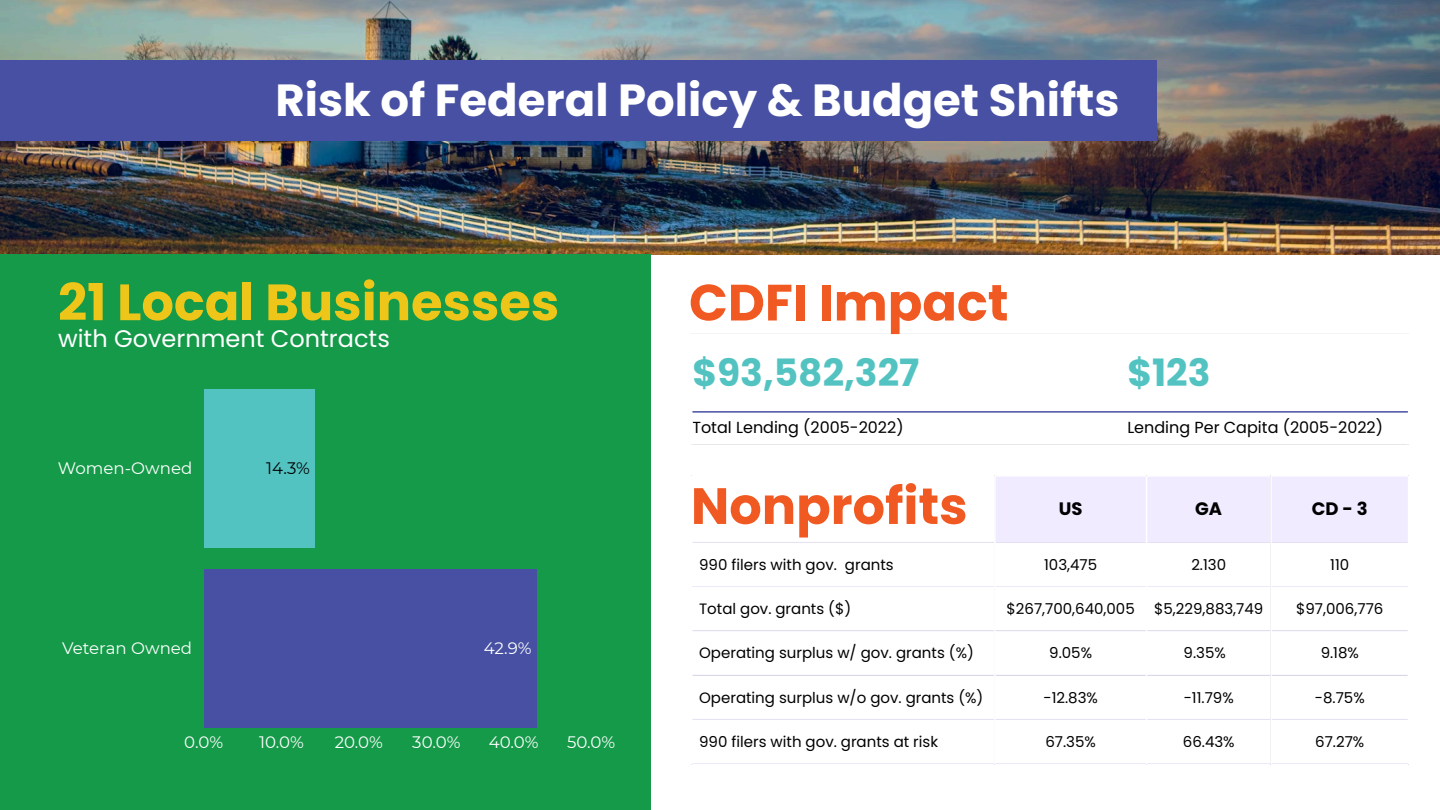
<style>
.page{position:relative;width:1440px;height:810px;background:#fff}
.page>*{position:absolute;margin:0;border:0;box-sizing:border-box;transform-origin:0 0}
.t1{font:700 51px "Poppins";color:#f15922}
.t2{font:700 51px "Poppins";color:#eec61a}
.t3{font:700 45px "Poppins";color:#fff}
.t4{font:700 37.6px "Poppins";color:#53c3c2}
.t5{font:24px "Poppins";color:#fff}
.t6{font:700 18px "Poppins";color:#000}
.t7{font:16.6px "Montserrat";color:#fff}
.t8{font:16.6px "Montserrat";color:#000}
.t9{font:16px "Poppins";color:#000}
.t10{font:15px "Poppins";color:#000}
</style>
<div class="page">
<img style="left:0;top:0;width:1440px;height:254px">
<div style="left:0;top:254px;width:650px;height:556px;background:#149a49"></div>
<div style="left:204px;top:389px;width:111px;height:158px;background:#53c3c2"></div>
<div style="left:204px;top:569px;width:332px;height:158px;background:#4750a2"></div>
<hr style="left:692px;top:411px;width:716px;height:2px;background:#4750a2">
<div style="left:996px;top:477px;width:412px;height:65px;background:#f1ebff"></div>
<hr style="left:692px;top:542px;width:716px;height:1px;background:#f1ebff">
<hr style="left:692px;top:586px;width:716px;height:1px;background:#f1ebff">
<hr style="left:692px;top:630px;width:716px;height:1px;background:#f1ebff">
<hr style="left:692px;top:675px;width:716px;height:1px;background:#f1ebff">
<hr style="left:692px;top:719px;width:716px;height:1px;background:#f1ebff">
<hr style="left:692px;top:763px;width:716px;height:1px;background:#f1ebff">
<hr style="left:994px;top:476px;width:2px;height:288px;background:#fff">
<hr style="left:1146px;top:476px;width:1px;height:288px;background:#fff">
<hr style="left:1270px;top:476px;width:2px;height:288px;background:#fff">
<div style="left:0;top:60px;width:1157px;height:81px;background:#4750a2"></div>
<p class="t3" style="left:276px;top:69px;width:846px">Risk of Federal Policy &amp; Budget Shifts</p>
<p class="t2" style="left:58px;top:267px;width:503px">21 Local Businesses</p>
<p class="t5" style="left:58px;top:322px;width:333px">with Government Contracts</p>
<p class="t7" style="left:58px;top:458px;width:136px">Women-Owned</p>
<p class="t7" style="left:62px;top:638px;width:132px">Veteran Owned</p>
<p class="t8" style="left:266px;top:458px;width:45px">14.3%</p>
<p class="t7" style="left:484px;top:638px;width:49px">42.9%</p>
<p class="t7" style="left:184px;top:732px;width:40px">0.0%</p>
<p class="t7" style="left:259px;top:732px;width:46px">10.0%</p>
<p class="t7" style="left:335px;top:732px;width:50px">20.0%</p>
<p class="t7" style="left:412px;top:732px;width:50px">30.0%</p>
<p class="t7" style="left:489px;top:732px;width:51px">40.0%</p>
<p class="t7" style="left:567px;top:732px;width:50px">50.0%</p>
<p class="t1" style="left:689px;top:267px;width:321px">CDFI Impact</p>
<p class="t4" style="left:692px;top:346px;width:228px">$93,582,327</p>
<p class="t4" style="left:1127px;top:346px;width:85px">$123</p>
<p class="t9" style="left:692px;top:416px;width:213px">Total Lending (2005-2022)</p>
<p class="t9" style="left:1127px;top:416px;width:257px">Lending Per Capita (2005-2022)</p>
<p class="t1" style="left:691px;top:470px;width:278px">Nonprofits</p>
<p class="t6" style="left:1059px;top:496px;width:25px">US</p>
<p class="t6" style="left:1195px;top:496px;width:28px">GA</p>
<h1 class="t6" style="left:1312px;top:496px;width:57px">CD-3</h1>
<p class="t10" style="left:699px;top:554px;width:196px">990 filers with gov. grants</p>
<p class="t10" style="left:1044px;top:554px;width:55px">103,475</p>
<p class="t10" style="left:1191px;top:554px;width:36px">2.130</p>
<p class="t10" style="left:1330px;top:554px;width:21px">110</p>
<p class="t10" style="left:699px;top:598px;width:154px">Total gov. grants ($)</p>
<p class="t10" style="left:1007px;top:598px;width:130px">$267,700,640,005</p>
<p class="t10" style="left:1154px;top:598px;width:111px">$5,229,883,749</p>
<p class="t10" style="left:1296px;top:598px;width:89px">$97,006,776</p>
<p class="t10" style="left:699px;top:643px;width:276px">Operating surplus w/ gov. grants (%)</p>
<p class="t10" style="left:1049px;top:643px;width:44px">9.05%</p>
<p class="t10" style="left:1184px;top:643px;width:44px">9.35%</p>
<p class="t10" style="left:1321px;top:643px;width:40px">9.18%</p>
<p class="t10" style="left:699px;top:687px;width:286px">Operating surplus w/o gov. grants (%)</p>
<p class="t10" style="left:1043px;top:687px;width:56px">-12.83%</p>
<p class="t10" style="left:1184px;top:687px;width:52px">-11.79%</p>
<p class="t10" style="left:1315px;top:687px;width:51px">-8.75%</p>
<p class="t10" style="left:699px;top:731px;width:240px">990 filers with gov. grants at risk</p>
<p class="t10" style="left:1045px;top:731px;width:52px">67.35%</p>
<p class="t10" style="left:1183px;top:731px;width:53px">66.43%</p>
<p class="t10" style="left:1315px;top:731px;width:51px">67.27%</p>
</div>
